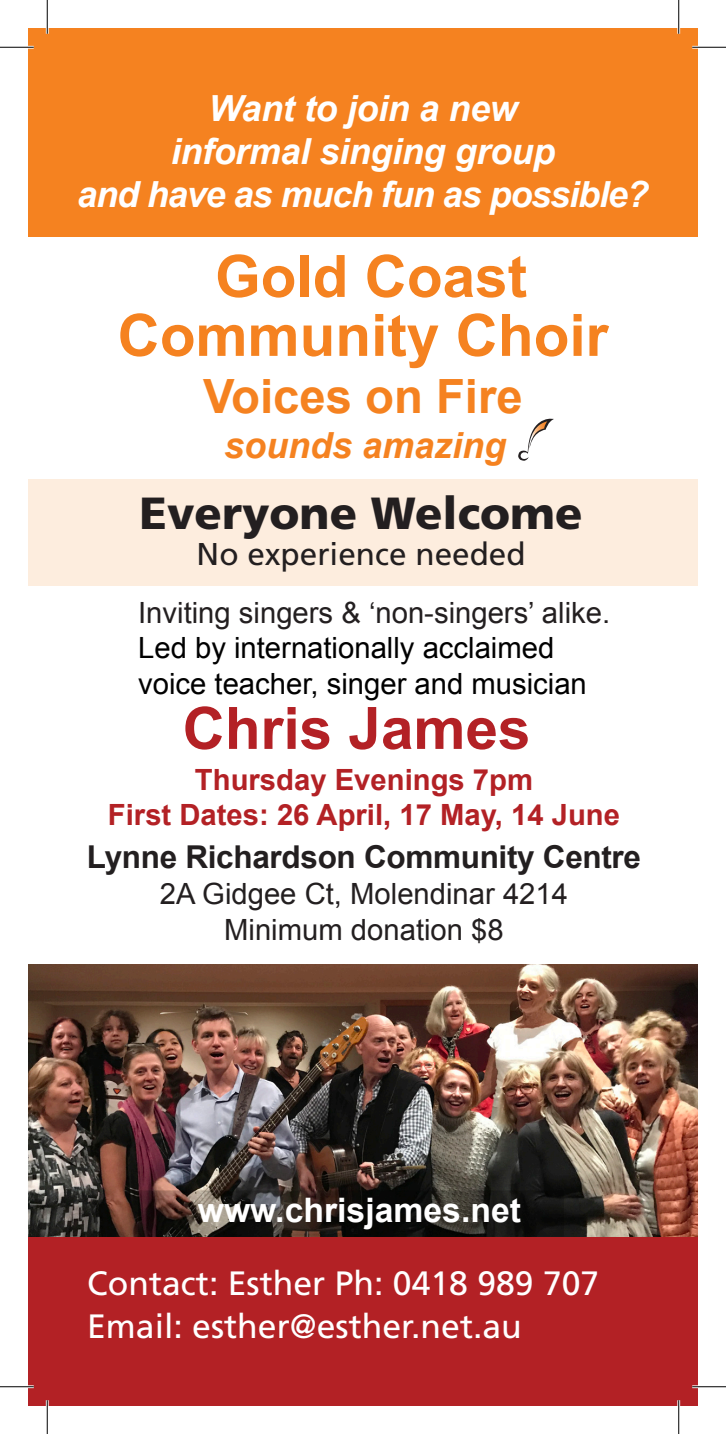
<style>
.page{position:relative;width:726px;height:1434px;background:#fff}
.page>*{position:absolute;margin:0;border:0;box-sizing:border-box;transform-origin:0 0}
.t1{font:700 58.5px "Arial";color:#f58220}
.t2{font:700 58.5px "Arial";color:#b32125}
.t3{font:700 47.25px "Arial";color:#f58220}
.t4{font:900 45px "Frutiger";color:#231f20}
.t5{font:italic 700 36px "Arial";letter-spacing:-.01em;color:#fff}
.t6{font:italic 700 36px "Arial";letter-spacing:-.03em;color:#fff}
.t7{font:italic 700 36px "Arial";color:#f58220}
.t8{font:33.75px "Frutiger";color:#fff}
.t9{font:700 33.75px "Arial";color:#fff}
.t10{font:700 31.5px "Arial";letter-spacing:-.01em;color:#231f20}
.t11{font:31.5px "Frutiger";color:#231f20}
.t12{font:29.25px "Arial";color:#231f20}
.t13{font:29.25px "Arial";color:#000}
.t14{font:700 29.25px "Arial";color:#b32125}
</style>
<div class="page">
<div style="left:28px;top:480px;width:670px;height:106px;background:#fdedde"></div>
<div style="left:28px;top:1237px;width:670px;height:169px;background:#b32125"></div>
<svg style="left:28px;top:28px;width:670px;height:452px"></svg>
<svg style="left:518px;top:418px;width:36px;height:43px"></svg>
<img style="left:28px;top:964px;width:670px;height:273px">
<div style="left:29px;top:93px;width:668px;height:143px;background:#f58220"></div>
<div style="left:28px;top:92px;width:670px;height:145px;border:2px solid #f58220"></div>
<svg style="left:138px;top:1190px;width:426px;height:47px;background:#2a2521"></svg>
<hr style="left:0;top:46px;width:34px;height:3px;background:#fff">
<hr style="left:692px;top:46px;width:34px;height:3px;background:#fff">
<hr style="left:0;top:1385px;width:34px;height:3px;background:#fff">
<hr style="left:692px;top:1385px;width:34px;height:3px;background:#fff">
<hr style="left:46px;top:0;width:3px;height:34px;background:#fff">
<hr style="left:46px;top:1400px;width:3px;height:34px;background:#fff">
<hr style="left:677px;top:0;width:3px;height:34px;background:#fff">
<hr style="left:677px;top:1400px;width:3px;height:34px;background:#fff">
<hr style="left:0;top:47px;width:34px;height:1px;background:#000">
<hr style="left:692px;top:47px;width:34px;height:1px;background:#000">
<hr style="left:0;top:1386px;width:34px;height:1px;background:#000">
<hr style="left:692px;top:1386px;width:34px;height:1px;background:#000">
<hr style="left:47px;top:0;width:1px;height:34px;background:#000">
<hr style="left:47px;top:1400px;width:1px;height:34px;background:#000">
<hr style="left:678px;top:0;width:1px;height:34px;background:#000">
<hr style="left:678px;top:1400px;width:1px;height:34px;background:#000">
<p class="t5" style="left:208px;top:84px;width:311px">Want to join a new</p>
<p class="t5" style="left:171px;top:127px;width:386px">informal singing group</p>
<p class="t6" style="left:77px;top:171px;width:573px">and have as much fun as possible?</p>
<p class="t1" style="left:215px;top:237px;width:314px">Gold Coast</p>
<p class="t1" style="left:118px;top:296px;width:492px">Community Choir</p>
<p class="t3" style="left:203px;top:364px;width:321px">Voices on Fire</p>
<p class="t7" style="left:224px;top:422px;width:284px">sounds amazing</p>
<p class="t4" style="left:140px;top:486px;width:445px">Everyone Welcome</p>
<p class="t11" style="left:197px;top:536px;width:331px">No experience needed</p>
<p class="t12" style="left:138px;top:594px;width:474px">Inviting singers &amp; ‘non-singers’ alike.</p>
<p class="t13" style="left:138px;top:629px;width:418px">Led by internationally acclaimed</p>
<p class="t13" style="left:138px;top:665px;width:450px">voice teacher, singer and musician</p>
<p class="t2" style="left:183px;top:689px;width:349px">Chris James</p>
<p class="t14" style="left:195px;top:760px;width:340px">Thursday Evenings 7pm</p>
<p class="t14" style="left:108px;top:795px;width:514px">First Dates: 26 April, 17 May, 14 June</p>
<p class="t10" style="left:87px;top:836px;width:556px">Lynne Richardson Community Centre</p>
<p class="t12" style="left:160px;top:874px;width:410px">2A Gidgee Ct, Molendinar 4214</p>
<p class="t12" style="left:224px;top:911px;width:281px">Minimum donation $8</p>
<p class="t9" style="left:198px;top:1187px;width:325px">www.chrisjames.net</p>
<p class="t8" style="left:87px;top:1263px;width:514px">Contact: Esther Ph: 0418 989 707</p>
<p class="t8" style="left:87px;top:1306px;width:436px">Email: esther@esther.net.au</p>
</div>
